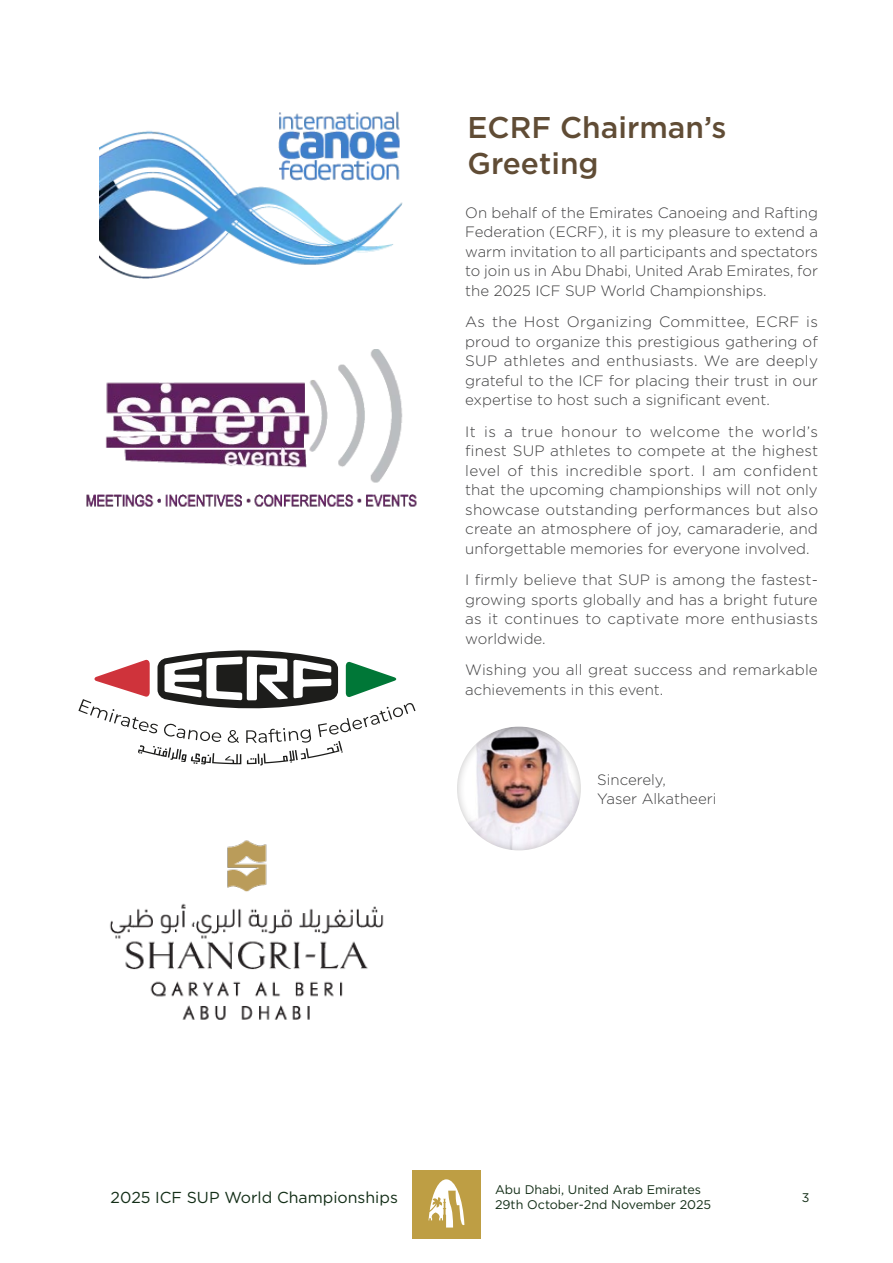
<style>
.page{position:relative;width:893px;height:1263px;background:#fff}
.page>*{position:absolute;margin:0;border:0;box-sizing:border-box;transform-origin:0 0}
.subtitle{font:500 30px/36px "Gotham";color:#604c35}
.t1{font:15.9px "Gotham";color:#132e17}
.body_0_-_off_grid{font:300 15px/19.5px "Gotham";color:#3e3e3f;text-align:justify}
.t2{font:12.6px/15px "Gotham";color:#132e17}
</style>
<div class="page">
<svg style="left:78px;top:650px;width:338px;height:115px"></svg>
<img style="left:99px;top:111px;width:304px;height:168px">
<img style="left:109px;top:840px;width:275px;height:180px">
<div style="left:455px;top:725px;width:127px;height:126px;background:#231f20;opacity:.33"></div>
<img style="left:86px;top:350px;width:331px;height:157px">
<div style="left:412px;top:1170px;width:69px;height:69px;background:#be9e44"></div>
<svg style="left:429px;top:1179px;width:35px;height:48px"></svg>
<p class="subtitle" style="left:467px;top:109px;width:261px">ECRF Chairman’s<br>Greeting</p>
<p class="body_0_-_off_grid" style="left:465px;top:202px;width:354px">On behalf of the Emirates Canoeing and Rafting Federation (ECRF), it is my pleasure to extend a warm invitation to all participants and spectators to join us in Abu Dhabi, United Arab Emirates, for the 2025 ICF SUP World Championships.</p>
<p class="body_0_-_off_grid" style="left:465px;top:312px;width:354px">As the Host Organizing Committee, ECRF is proud to organize this prestigious gathering of SUP athletes and enthusiasts. We are deeply grateful to the ICF for placing their trust in our expertise to host such a significant event.</p>
<p class="body_0_-_off_grid" style="left:465px;top:421px;width:354px">It is a true honour to welcome the world’s finest SUP athletes to compete at the highest level of this incredible sport. I am confident that the upcoming championships will not only showcase outstanding performances but also create an atmosphere of joy, camaraderie, and unforgettable memories for everyone involved.</p>
<p class="body_0_-_off_grid" style="left:465px;top:570px;width:354px">I firmly believe that SUP is among the fastest&shy;growing sports globally and has a bright future as it continues to captivate more enthusiasts worldwide.</p>
<p class="body_0_-_off_grid" style="left:465px;top:660px;width:354px">Wishing you all great success and remarkable achievements in this event.</p>
<p class="body_0_-_off_grid" style="left:597px;top:769px;width:70px">Sincerely,</p>
<p class="body_0_-_off_grid" style="left:597px;top:789px;width:121px">Yaser Alkatheeri</p>
<p class="t1" style="left:111px;top:1187px;width:289px">2025 ICF SUP World Championships</p>
<p class="t2" style="left:495px;top:1182px;width:218px">Abu Dhabi, United Arab Emirates<br>29th October-2nd November 2025</p>
<p class="t2" style="left:802px;top:1189px;width:9px">3</p>
</div>
